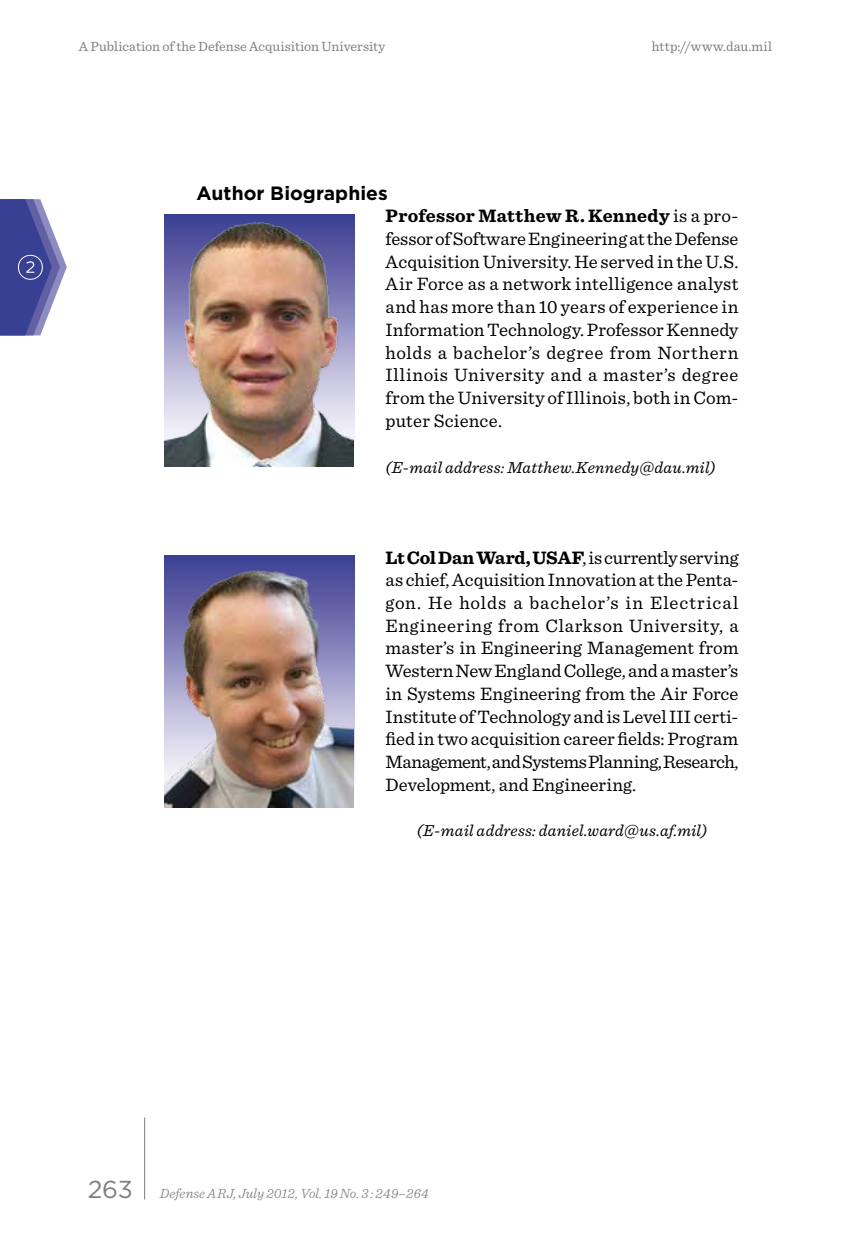
<style>
.page{position:relative;width:851px;height:1260px;background:#fff}
.page>*{position:absolute;margin:0;border:0;box-sizing:border-box;transform-origin:0 0}
.Author_Bio_Heading{font:700 19.25px "Gotham";letter-spacing:.005em;color:#000}
.Author_Bio{font:18.9px/22.8px "Sentinel";color:#000;text-align:justify}
.Author_Bio-2{font:italic 16.62px "Sentinel";letter-spacing:.01em;color:#000}
.t1{font:14px "Sentinel";letter-spacing:.005em;color:#7d7e80}
.t2{font:italic 300 14px "Sentinel";letter-spacing:.01em;color:#7d7e80}
.s1{font-weight:700}
.s2{font-family:"Gotham";font-weight:400;font-style:normal;font-size:24.5px}
</style>
<div class="page">
<hr style="left:144px;top:1118px;width:1px;height:82px;background:#7d7e80">
<svg style="left:0;top:199px;width:67px;height:136px"></svg>
<img style="left:165px;top:214px;width:189px;height:252px">
<img style="left:165px;top:556px;width:189px;height:252px">
<p class="t1" style="left:79px;top:35px;width:308px">A Publication of the Defense Acquisition University</p>
<p class="t1" style="left:652px;top:35px;width:122px">http://www.dau.mil</p>
<p class="Author_Bio_Heading" style="left:196px;top:180px;width:193px">Author Biographies</p>
<p class="Author_Bio" style="left:385px;top:203px;width:354px"><span class="s1">Professor Matthew R. Kennedy</span> is a pro&shy;fessor of Software Engineering at the Defense Acquisition University. He served in the U.S.<br>Air Force as a network intelligence analyst and has more than 10 years of experience in Information Technology. Professor Kennedy holds a bachelor’s degree from Northern Illinois University and a master’s degree from the University of Illinois, both in Com&shy;puter Science.</p>
<p class="Author_Bio-2" style="left:385px;top:454px;width:331px">(E-mail address: Matthew.Kennedy@dau.mil)</p>
<p class="Author_Bio" style="left:385px;top:545px;width:354px"><span class="s1">Lt Col Dan Ward, USAF</span>, is currently serving as chief, Acquisition Innovation at the Penta&shy;gon. He holds a bachelor’s in Electrical Engineering from Clarkson University, a master’s in Engineering Management from Western New England College, and a master’s in Systems Engineering from the Air Force Institute of Technology and is Level III certi&shy;fied in two acquisition career fields: Program Management, and Systems Planning, Research, Development, and Engineering.</p>
<p class="Author_Bio-2" style="left:417px;top:818px;width:291px">(E-mail address: daniel.ward@us.af.mil)</p>
<p class="t2" style="left:88px;top:1183px;width:342px"><span class="s2">263</span> Defense ARJ, July 2012, Vol. 19 No. 3 : 249–264</p>
</div>
